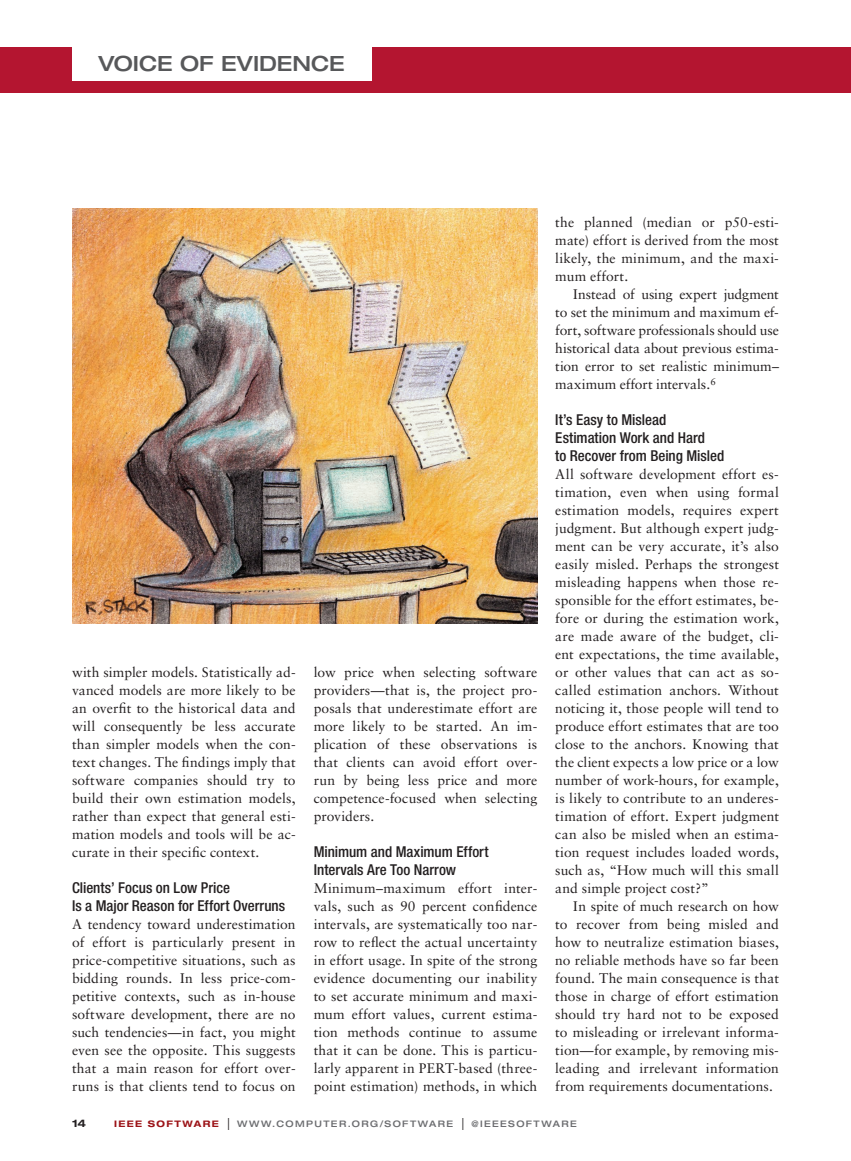
<style>
.page{position:relative;width:851px;height:1161px;background:#fff}
.page>*{position:absolute;margin:0;border:0;box-sizing:border-box;transform-origin:0 0}
.t1{font:500 expanded 21px "Helvetica Neue LT Std";color:#57585a}
.t2{font:500 condensed 15px/18px "Helvetica Neue LT Std";color:#231f20}
.t3{font:13.8px/18px "Sabon LT Std";letter-spacing:.005em;color:#231f20;text-align:justify}
.t4{font:700 expanded 10.5px "Helvetica Neue LT Std";color:#231f20}
.t5{font:500 expanded 9px "Helvetica Neue LT Std";letter-spacing:.155em;color:#6c6d70}
.s1{font-weight:700;color:#9c1418}
.s2{font-family:"Helvetica LT Std";font-weight:400;font-stretch:condensed;font-size:12px;color:#231f20}
</style>
<div class="page">
<div style="left:0;top:47px;width:850px;height:46px;background:#b41530"></div>
<div style="left:72px;top:47px;width:299px;height:34px;background:#fff"></div>
<img style="left:72px;top:208px;width:465px;height:415px">
<h1 class="t1" style="left:99px;top:51px;width:248px">VOICE OF EVIDENCE</h1>
<p class="t3" style="left:72px;top:663px;width:225px">with simpler models. Statistically ad&shy;vanced models are more likely to be an overfit to the historical data and will consequently be less accurate than simpler models when the con&shy;text changes. The findings imply that software companies should try to build their own estimation models, rather than expect that general esti&shy;mation models and tools will be ac&shy;curate in their specific context.</p>
<p class="t2" style="left:72px;top:879px;width:215px">Clients’ Focus on Low Price<br>Is a Major Reason for Effort Overruns</p>
<p class="t3" style="left:72px;top:915px;width:225px">A tendency toward underestimation of effort is particularly present in price-competitive situations, such as bidding rounds. In less price-com&shy;petitive contexts, such as in-house software development, there are no such tendencies—in fact, you might even see the opposite. This suggests that a main reason for effort over&shy;runs is that clients tend to focus on</p>
<p class="t3" style="left:313px;top:663px;width:225px">low price when selecting software providers—that is, the project pro&shy;posals that underestimate effort are more likely to be started. An im&shy;plication of these observations is that clients can avoid effort over&shy;run by being less price and more competence-focused when selecting providers.</p>
<p class="t2" style="left:314px;top:843px;width:176px">Minimum and Maximum Effort<br>Intervals Are Too Narrow</p>
<p class="t3" style="left:314px;top:879px;width:225px">Minimum–maximum effort inter&shy;vals, such as 90 percent confidence intervals, are systematically too nar&shy;row to reflect the actual uncertainty in effort usage. In spite of the strong evidence documenting our inability to set accurate minimum and maxi&shy;mum effort values, current estima&shy;tion methods continue to assume that it can be done. This is particu&shy;larly apparent in PERT-based (three&shy;point estimation) methods, in which</p>
<p class="t3" style="left:555px;top:213px;width:225px">the planned (median or p50-esti&shy;mate) effort is derived from the most likely, the minimum, and the maxi&shy;mum effort.</p>
<p class="t3" style="left:555px;top:285px;width:225px;text-indent:18px">Instead of using expert judgment to set the minimum and maximum ef&shy;fort, software professionals should use historical data about previous estima&shy;tion error to set realistic minimum– maximum effort intervals.<sup>6</sup></p>
<p class="t2" style="left:555px;top:411px;width:170px">It’s Easy to Mislead<br>Estimation Work and Hard<br>to Recover from Being Misled</p>
<p class="t3" style="left:555px;top:465px;width:225px">All software development effort es&shy;timation, even when using formal estimation models, requires expert judgment. But although expert judg&shy;ment can be very accurate, it’s also easily misled. Perhaps the strongest misleading happens when those re&shy;sponsible for the effort estimates, be&shy;fore or during the estimation work, are made aware of the budget, cli&shy;ent expectations, the time available, or other values that can act as so&shy;called estimation anchors. Without noticing it, those people will tend to produce effort estimates that are too close to the anchors. Knowing that the client expects a low price or a low number of work-hours, for example, is likely to contribute to an underes&shy;timation of effort. Expert judgment can also be misled when an estima&shy;tion request includes loaded words, such as, “How much will this small and simple project cost?”</p>
<p class="t3" style="left:555px;top:897px;width:225px;text-indent:18px">In spite of much research on how to recover from being misled and how to neutralize estimation biases, no reliable methods have so far been found. The main consequence is that those in charge of effort estimation should try hard not to be exposed to misleading or irrelevant informa&shy;tion—for example, by removing mis&shy;leading and irrelevant information from requirements documentations.</p>
<p class="t4" style="left:72px;top:1117px;width:16px">14</p>
<p class="t5" style="left:114px;top:1118px;width:464px"><span class="s1">IEEE SOFTWARE</span> <span class="s2">|</span> WWW.COMPUTER.ORG/SOFTWARE <span class="s2">|</span> @IEEESOFTWARE</p>
</div>
